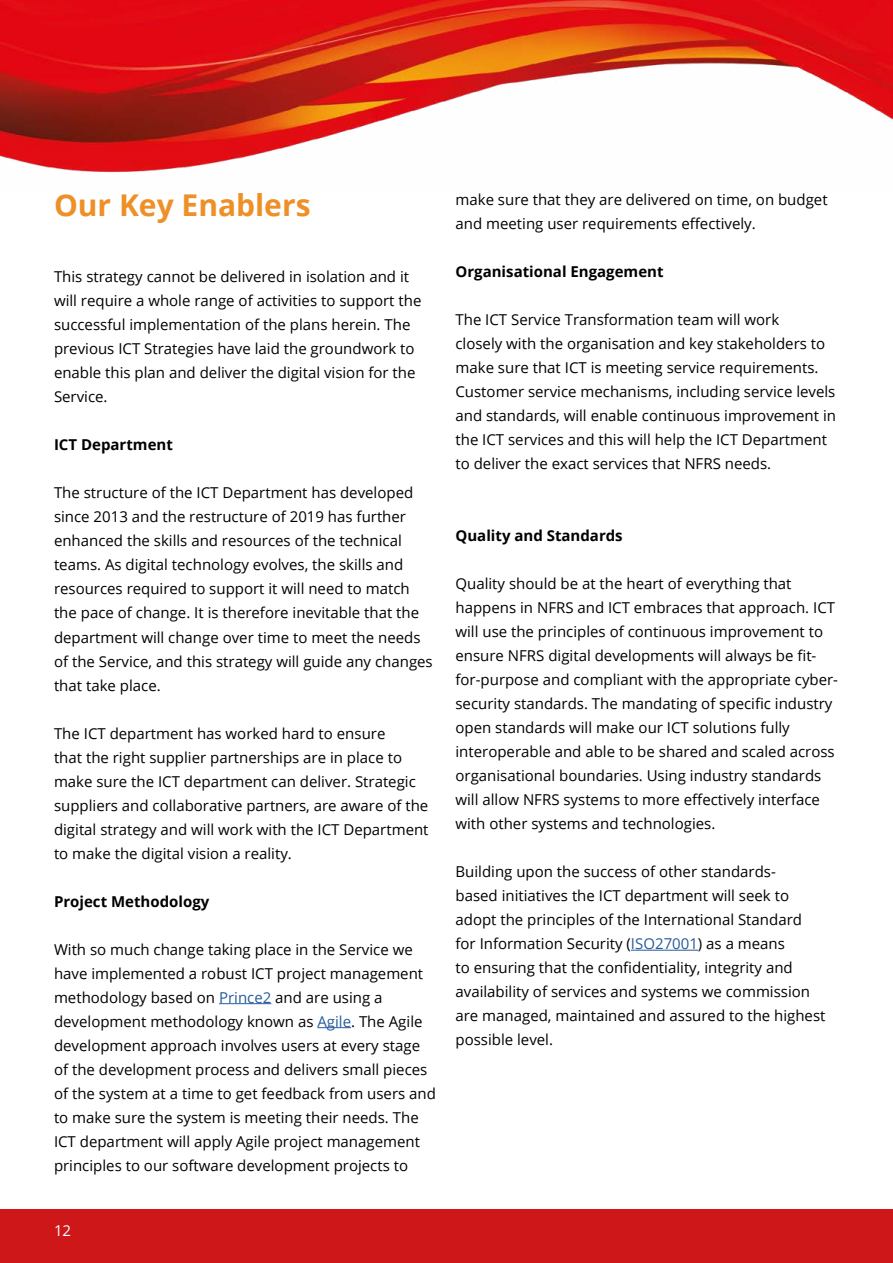
<style>
.page{position:relative;width:893px;height:1263px;background:#fff}
.page>*{position:absolute;margin:0;border:0;box-sizing:border-box;transform-origin:0 0}
.Header1{font:700 30px "Open Sans";color:#ee9027}
.t1{font:15px/24px "Open Sans";color:#000}
.t2{font:700 15px "Open Sans";color:#000}
.t3{font:15px "Open Sans";color:#fff}
.s1{color:#275b9b}
</style>
<div class="page">
<img style="left:0;top:0;width:893px;height:173px">
<div style="left:0;top:1209px;width:893px;height:54px;background:#cd1719"></div>
<hr style="left:219px;top:1003px;width:52px;height:1px;background:#275b9b">
<hr style="left:317px;top:1027px;width:34px;height:1px;background:#275b9b">
<hr style="left:631px;top:950px;width:67px;height:1px;background:#275b9b">
<p class="Header1" style="left:54px;top:184px;width:258px">Our Key Enablers</p>
<p class="t1" style="left:54px;top:265px;width:369px">This strategy cannot be delivered in isolation and it will require a whole range of activities to support the successful implementation of the plans herein. The previous ICT Strategies have laid the groundwork to enable this plan and deliver the digital vision for the Service.</p>
<p class="t2" style="left:54px;top:434px;width:120px">ICT Department</p>
<p class="t1" style="left:54px;top:481px;width:380px">The structure of the ICT Department has developed since 2013 and the restructure of 2019 has further enhanced the skills and resources of the technical teams. As digital technology evolves, the skills and resources required to support it will need to match the pace of change. It is therefore inevitable that the department will change over time to meet the needs of the Service, and this strategy will guide any changes that take place.</p>
<p class="t1" style="left:54px;top:721px;width:376px">The ICT department has worked hard to ensure<br>that the right supplier partnerships are in place to make sure the ICT department can deliver. Strategic suppliers and collaborative partners, are aware of the digital strategy and will work with the ICT Department to make the digital vision a reality.</p>
<p class="t2" style="left:54px;top:890px;width:157px">Project Methodology</p>
<p class="t1" style="left:54px;top:937px;width:383px">With so much change taking place in the Service we have implemented a robust ICT project management methodology based on <span class="s1">Prince2</span> and are using a development methodology known as <span class="s1">Agile</span>. The Agile development approach involves users at every stage of the development process and delivers small pieces of the system at a time to get feedback from users and to make sure the system is meeting their needs. The ICT department will apply Agile project management principles to our software development projects to</p>
<p class="t3" style="left:54px;top:1220px;width:19px">12</p>
<p class="t1" style="left:455px;top:187px;width:374px">make sure that they are delivered on time, on budget and meeting user requirements effectively.</p>
<p class="t2" style="left:455px;top:261px;width:210px">Organisational Engagement</p>
<p class="t1" style="left:455px;top:307px;width:382px">The ICT Service Transformation team will work<br>closely with the organisation and key stakeholders to make sure that ICT is meeting service requirements.<br>Customer service mechanisms, including service levels and standards, will enable continuous improvement in the ICT services and this will help the ICT Department to deliver the exact services that NFRS needs.</p>
<p class="t2" style="left:455px;top:525px;width:169px">Quality and Standards</p>
<p class="t1" style="left:455px;top:571px;width:384px">Quality should be at the heart of everything that happens in NFRS and ICT embraces that approach. ICT will use the principles of continuous improvement to ensure NFRS digital developments will always be fit&shy;for-purpose and compliant with the appropriate cyber&shy;security standards. The mandating of specific industry open standards will make our ICT solutions fully interoperable and able to be shared and scaled across organisational boundaries. Using industry standards will allow NFRS systems to more effectively interface with other systems and technologies.</p>
<p class="t1" style="left:455px;top:859px;width:371px">Building upon the success of other standards-<br>based initiatives the ICT department will seek to adopt the principles of the International Standard for Information Security (<span class="s1">ISO27001</span>) as a means<br>to ensuring that the confidentiality, integrity and availability of services and systems we commission are managed, maintained and assured to the highest possible level.</p>
</div>
